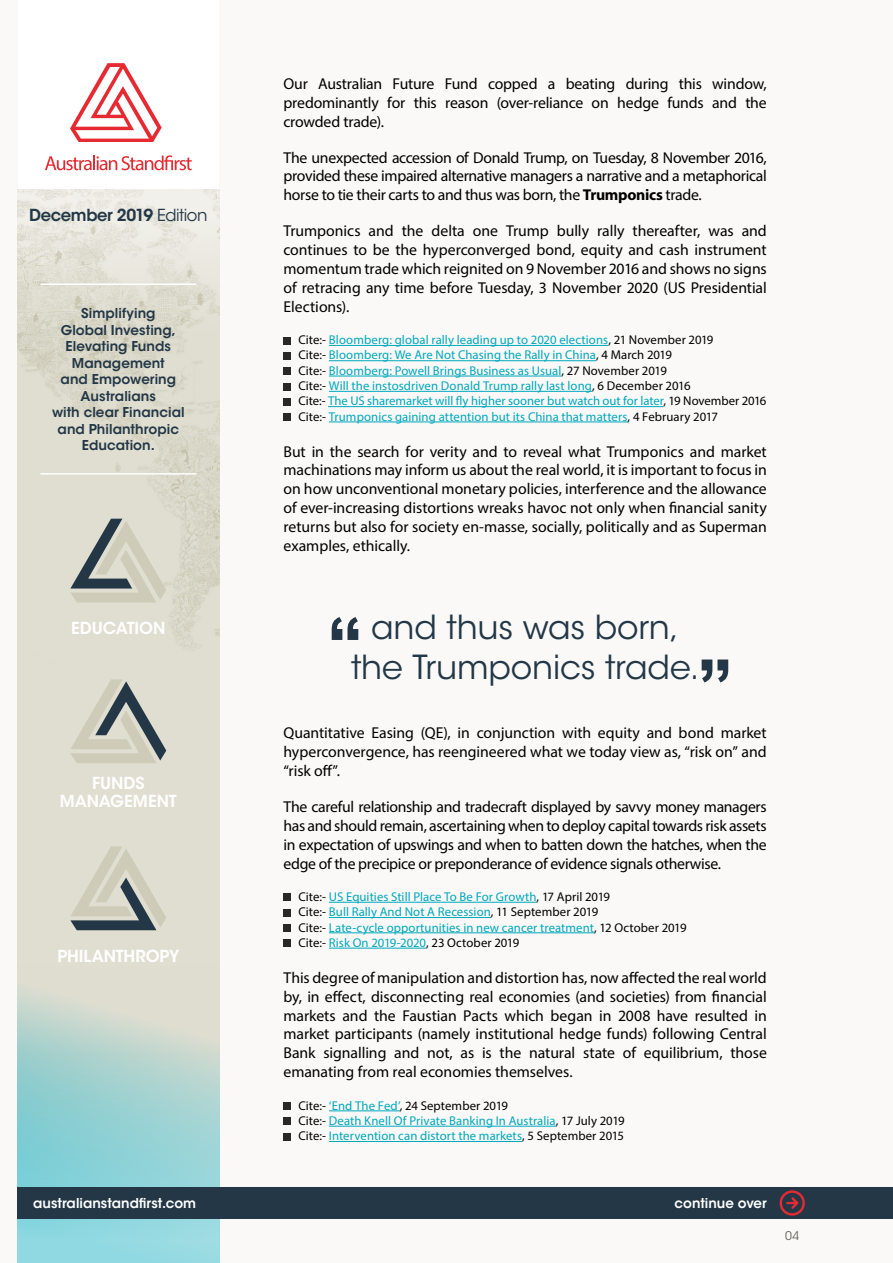
<style>
.page{position:relative;width:893px;height:1263px;background:#fff}
.page>*{position:absolute;margin:0;border:0;box-sizing:border-box;transform-origin:0 0}
.t1{font:33px/39.6px "ITC Avant Garde Std";letter-spacing:-.005em;color:#233746;text-align:center}
.t2{font:600 16.5px/18px "ITC Avant Garde Std";letter-spacing:-.005em;color:#fff;text-align:center}
.t3{font:600 16.5px "ITC Avant Garde Std";letter-spacing:-.025em;color:#233746}
.t4{font:15.75px/18.9px "Myriad Pro";letter-spacing:-.005em;color:#000;text-align:justify}
.t5{font:600 13.5px/16.5px "ITC Avant Garde Std";letter-spacing:.005em;color:#233746;text-align:center}
.t6{font:600 13.5px "ITC Avant Garde Std";letter-spacing:.005em;color:#fff}
.t7{font:12.75px/15.3px "Myriad Pro";letter-spacing:.005em;color:#00a8bd}
.t8{font:12px "ITC Avant Garde Std";color:#68675f}
.s1{font-weight:400}
.s2{font-weight:700}
.s3{color:#000}
</style>
<div class="page">
<div style="left:0;top:0;width:17px;height:1263px;background:#faf9f7"></div>
<svg style="left:70px;top:63px;width:92px;height:79px"></svg>
<svg style="left:45px;top:155px;width:147px;height:15px"></svg>
<div style="left:220px;top:0;width:673px;height:1263px;background:#faf9f7"></div>
<div style="left:17px;top:189px;width:203px;height:1074px;background:#e0ded1"></div>
<svg style="left:17px;top:990px;width:86px;height:26px;fill:#d5dbd0"></svg>
<svg style="left:17px;top:1016px;width:203px;height:247px;background:#9fd4d4"></svg>
<img style="left:17px;top:189px;width:203px;height:461px">
<div style="left:17px;top:1187px;width:876px;height:32px;background:#233746"></div>
<hr style="left:41px;top:283px;width:155px;height:2px;background:#fff">
<hr style="left:41px;top:473px;width:155px;height:2px;background:#fff">
<div style="left:780px;top:1190px;width:25px;height:26px;border:2px solid #e62a32;border-radius:50%"></div>
<svg style="left:787px;top:1197px;width:11px;height:12px"></svg>
<svg style="left:70px;top:519px;width:96px;height:83px"></svg>
<svg style="left:71px;top:679px;width:95px;height:84px"></svg>
<svg style="left:70px;top:846px;width:96px;height:84px"></svg>
<hr style="left:329px;top:345px;width:279px;height:1px;background:#00a8bd">
<hr style="left:329px;top:360px;width:267px;height:1px;background:#00a8bd">
<hr style="left:329px;top:376px;width:232px;height:1px;background:#00a8bd">
<hr style="left:329px;top:391px;width:263px;height:1px;background:#00a8bd">
<hr style="left:328px;top:406px;width:335px;height:1px;background:#00a8bd">
<hr style="left:329px;top:422px;width:299px;height:1px;background:#00a8bd">
<hr style="left:329px;top:902px;width:208px;height:1px;background:#00a8bd">
<hr style="left:329px;top:917px;width:162px;height:1px;background:#00a8bd">
<hr style="left:329px;top:932px;width:265px;height:1px;background:#00a8bd">
<hr style="left:329px;top:948px;width:97px;height:1px;background:#00a8bd">
<hr style="left:329px;top:1110px;width:71px;height:1px;background:#00a8bd">
<hr style="left:329px;top:1126px;width:227px;height:1px;background:#00a8bd">
<hr style="left:329px;top:1141px;width:193px;height:1px;background:#00a8bd">
<div style="left:283px;top:337px;width:7px;height:7px;background:#282827"></div>
<div style="left:283px;top:352px;width:7px;height:7px;background:#282827"></div>
<div style="left:283px;top:368px;width:7px;height:7px;background:#282827"></div>
<div style="left:283px;top:383px;width:7px;height:7px;background:#282827"></div>
<div style="left:283px;top:398px;width:7px;height:7px;background:#282827"></div>
<div style="left:283px;top:414px;width:7px;height:7px;background:#282827"></div>
<div style="left:283px;top:894px;width:7px;height:7px;background:#282827"></div>
<div style="left:283px;top:909px;width:7px;height:7px;background:#282827"></div>
<div style="left:283px;top:924px;width:7px;height:7px;background:#282827"></div>
<div style="left:283px;top:940px;width:7px;height:7px;background:#282827"></div>
<div style="left:283px;top:1102px;width:7px;height:7px;background:#282827"></div>
<div style="left:283px;top:1118px;width:7px;height:7px;background:#282827"></div>
<div style="left:283px;top:1133px;width:7px;height:7px;background:#282827"></div>
<svg style="left:332px;top:617px;width:26px;height:23px"></svg>
<svg style="left:702px;top:659px;width:26px;height:23px"></svg>
<p class="t3" style="left:29px;top:204px;width:180px">December 2019 <span class="s1">Edition</span></p>
<p class="t5" style="left:52px;top:305px;width:134px">Simplifying<br>Global Investing,<br>Elevating Funds<br>Management<br>and Empowering<br>Australians<br>with clear Financial and Philanthropic<br>Education.</p>
<p class="t4" style="left:283px;top:74px;width:485px">Our Australian Future Fund copped a beating during this window, predominantly for this reason (over-reliance on hedge funds and the crowded trade).</p>
<p class="t4" style="left:283px;top:148px;width:485px">The unexpected accession of Donald Trump, on Tuesday, 8 November 2016, provided these impaired alternative managers a narrative and a metaphorical horse to tie their carts to and thus was born, the <span class="s2">Trumponics</span> trade.</p>
<p class="t4" style="left:283px;top:221px;width:485px">Trumponics and the delta one Trump bully rally thereafter, was and continues to be the hyperconverged bond, equity and cash instrument momentum trade which reignited on 9 November 2016 and shows no signs of retracing any time before Tuesday, 3 November 2020 (US Presidential Elections).</p>
<p class="t7" style="left:298px;top:332px;width:469px"><span class="s3">Cite:-</span> Bloomberg: global rally leading up to 2020 elections<span class="s3">, 21 November 2019<br>Cite:-</span> Bloomberg: We Are Not Chasing the Rally in China<span class="s3">, 4 March 2019<br>Cite:-</span> Bloomberg: Powell Brings Business as Usual<span class="s3">, 27 November 2019<br>Cite:-</span> Will the instosdriven Donald Trump rally last long<span class="s3">, 6 December 2016<br>Cite:-</span> The US sharemarket will fly higher sooner but watch out for later<span class="s3">, 19 November 2016<br>Cite:-</span> Trumponics gaining attention but its China that matters<span class="s3">, 4 February 2017</span></p>
<p class="t4" style="left:283px;top:442px;width:485px">But in the search for verity and to reveal what Trumponics and market machinations may inform us about the real world, it is important to focus in on how unconventional monetary policies, interference and the allowance of ever-increasing distortions wreaks havoc not only when financial sanity returns but also for society en-masse, socially, politically and as Superman examples, ethically.</p>
<p class="t2" style="left:71px;top:619px;width:96px">EDUCATION</p>
<p class="t2" style="left:60px;top:774px;width:119px">FUNDS<br>MANAGEMENT</p>
<p class="t2" style="left:57px;top:947px;width:123px">PHILANTHROPY</p>
<h1 class="t1" style="left:351px;top:608px;width:350px">and thus was born, the Trumponics trade.</h1>
<p class="t4" style="left:283px;top:723px;width:485px">Quantitative Easing (QE), in conjunction with equity and bond market hyperconvergence, has reengineered what we today view as, “risk on” and “risk off”.</p>
<p class="t4" style="left:283px;top:797px;width:485px">The careful relationship and tradecraft displayed by savvy money managers has and should remain, ascertaining when to deploy capital towards risk assets in expectation of upswings and when to batten down the hatches, when the edge of the precipice or preponderance of evidence signals otherwise.</p>
<p class="t7" style="left:298px;top:889px;width:390px"><span class="s3">Cite:-</span> US Equities Still Place To Be For Growth<span class="s3">, 17 April 2019<br>Cite:-</span> Bull Rally And Not A Recession<span class="s3">, 11 September 2019<br>Cite:-</span> Late-cycle opportunities in new cancer treatment<span class="s3">, 12 October 2019<br>Cite:-</span> Risk On 2019-2020<span class="s3">, 23 October 2019</span></p>
<p class="t4" style="left:283px;top:968px;width:485px">This degree of manipulation and distortion has, now affected the real world by, in effect, disconnecting real economies (and societies) from financial markets and the Faustian Pacts which began in 2008 have resulted in market participants (namely institutional hedge funds) following Central Bank signalling and not, as is the natural state of equilibrium, those emanating from real economies themselves.</p>
<p class="t7" style="left:298px;top:1097px;width:328px"><span class="s3">Cite:-</span> ‘End The Fed’<span class="s3">, 24 September 2019<br>Cite:-</span> Death Knell Of Private Banking In Australia<span class="s3">, 17 July 2019<br>Cite:-</span> Intervention can distort the markets<span class="s3">, 5 September 2015</span></p>
<p class="t6" style="left:33px;top:1194px;width:165px">australianstandfirst.com</p>
<p class="t6" style="left:675px;top:1194px;width:94px">continue over</p>
<p class="t8" style="left:785px;top:1228px;width:16px">04</p>
</div>
